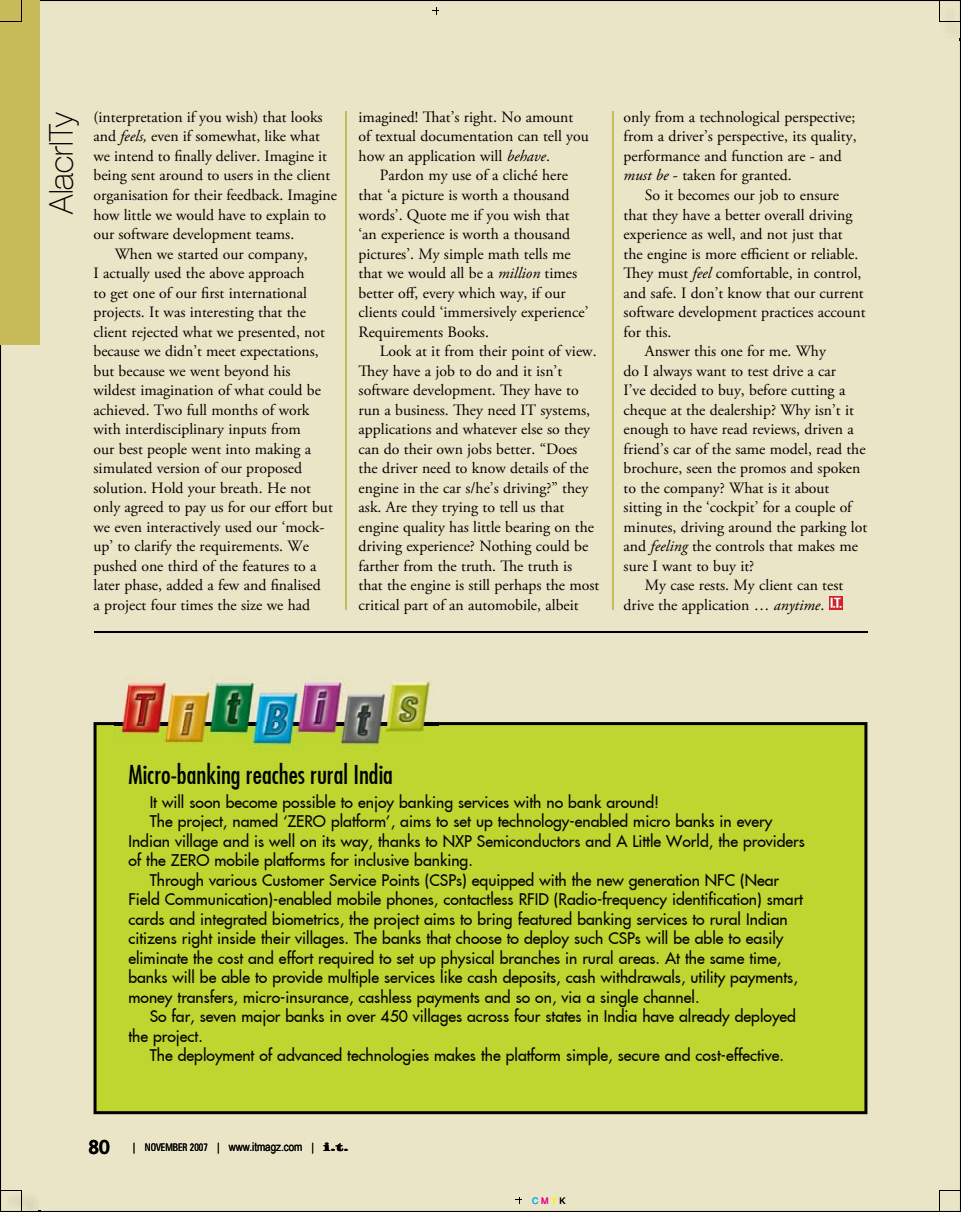
<style>
.page{position:relative;width:961px;height:1212px;background:#ebe5c7}
.page>*{position:absolute;margin:0;border:0;box-sizing:border-box;transform-origin:0 0}
.t1{font:100 expanded 33px "Helvetica Neue LT Pro";color:#000;scale:.85 1}
.t2{font:25.5px "Fujiyama";color:#000}
.t3{font:700 18px "News Gothic";color:#000;scale:.95 1}
.t4{font:15.75px/19.5px "Adobe Garamond Pro";color:#000}
.t5{font:15.75px "Fujiyama 2 Plain";color:#000}
.t6{font:12px "Arial Narrow";color:#000}
.t7{font:9px "Helvetica";color:#00adef}
.s1{font-style:italic}
.s2{font-family:"Times New Roman";font-weight:700;font-style:italic}
.s3{font-family:"Zurich BT";font-stretch:condensed;font-size:10.5px}
.s4{font-family:"Latin Wide"}
.s5{color:#ec008c}
.s6{color:#fff200}
.s7{color:#000}
</style>
<div class="page">
<div style="left:0;top:0;width:39px;height:344px;background:#c7ba58"></div>
<svg style="left:515px;top:1198px;width:7px;height:6px"></svg>
<svg style="left:432px;top:7px;width:7px;height:8px"></svg>
<svg style="left:939px;top:1190px;width:22px;height:22px"></svg>
<svg style="left:0;top:1190px;width:41px;height:22px"></svg>
<svg style="left:829px;top:596px;width:14px;height:13px"></svg>
<svg style="left:831px;top:598px;width:10px;height:10px"></svg>
<hr style="left:345px;top:111px;width:2px;height:498px;background:#c7ba58">
<hr style="left:612px;top:111px;width:1px;height:498px;background:#c7ba58">
<svg style="left:0;top:0;width:22px;height:22px"></svg>
<svg style="left:939px;top:0;width:22px;height:41px"></svg>
<hr style="left:94px;top:631px;width:773px;height:1px;background:#000">
<div style="left:94px;top:722px;width:773px;height:392px;background:#bed630"></div>
<img style="left:114px;top:676px;width:324px;height:75px">
<svg style="left:423px;top:111px;width:16px;height:11px"></svg>
<svg style="left:359px;top:364px;width:16px;height:12px"></svg>
<svg style="left:500px;top:384px;width:17px;height:11px"></svg>
<svg style="left:453px;top:403px;width:17px;height:12px"></svg>
<svg style="left:501px;top:559px;width:16px;height:12px"></svg>
<svg style="left:624px;top:267px;width:16px;height:11px"></svg>
<h1 class="t1" style="left:41px;top:213px;width:121px;rotate:-90deg">AlacrITy</h1>
<p class="t4" style="left:94px;top:108px;width:231px">(interpretation if you wish) that looks</p>
<p class="t4" style="left:94px;top:127px;width:228px">and <span class="s1">feels,</span> even if somewhat, like what</p>
<p class="t4" style="left:94px;top:147px;width:235px">we intend to finally deliver. Imagine it</p>
<p class="t4" style="left:94px;top:166px;width:238px">being sent around to users in the client</p>
<p class="t4" style="left:94px;top:186px;width:245px">organisation for their feedback. Imagine</p>
<p class="t4" style="left:94px;top:205px;width:234px">how little we would have to explain to</p>
<p class="t4" style="left:94px;top:225px;width:202px">our software development teams.</p>
<p class="t4" style="left:115px;top:244px;width:195px">When we started our company,</p>
<p class="t4" style="left:94px;top:264px;width:213px">I actually used the above approach</p>
<p class="t4" style="left:94px;top:283px;width:215px">to get one of our first international</p>
<p class="t4" style="left:94px;top:303px;width:214px">projects. It was interesting that the</p>
<p class="t4" style="left:94px;top:322px;width:233px">client rejected what we presented, not</p>
<p class="t4" style="left:94px;top:342px;width:227px">because we didn’t meet expectations,</p>
<p class="t4" style="left:94px;top:361px;width:199px">but because we went beyond his</p>
<p class="t4" style="left:94px;top:381px;width:229px">wildest imagination of what could be</p>
<p class="t4" style="left:94px;top:400px;width:218px">achieved. Two full months of work</p>
<p class="t4" style="left:94px;top:420px;width:209px">with interdisciplinary inputs from</p>
<p class="t4" style="left:94px;top:439px;width:219px">our best people went into making a</p>
<p class="t4" style="left:94px;top:459px;width:210px">simulated version of our proposed</p>
<p class="t4" style="left:94px;top:478px;width:219px">solution. Hold your breath. He not</p>
<p class="t4" style="left:94px;top:498px;width:241px">only agreed to pay us for our effort but</p>
<p class="t4" style="left:94px;top:517px;width:232px">we even interactively used our ‘mock-</p>
<p class="t4" style="left:94px;top:537px;width:217px">up’ to clarify the requirements. We</p>
<p class="t4" style="left:94px;top:556px;width:225px">pushed one third of the features to a</p>
<p class="t4" style="left:94px;top:576px;width:229px">later phase, added a few and finalised</p>
<p class="t4" style="left:94px;top:595px;width:218px">a project four times the size we had</p>
<p class="t4" style="left:359px;top:108px;width:232px;text-indent:81px">at’s right. No amount of textual documentation can tell you how an application will <span class="s1">behave</span>.</p>
<p class="t4" style="left:359px;top:166px;width:231px;text-indent:21px">Pardon my use of a cliché here that ‘a picture is worth a thousand words’. Quote me if you wish that ‘an experience is worth a thousand pictures’. My simple math tells me that we would all be a <span class="s1">million</span> times better off, every which way, if our clients could ‘immersively experience’<br>Requirements Books.</p>
<p class="t4" style="left:380px;top:342px;width:218px">Look at it from their point of view.</p>
<p class="t4" style="left:375px;top:361px;width:188px">ey have a job to do and it isn’t</p>
<p class="t4" style="left:359px;top:381px;width:139px">software development.</p>
<p class="t4" style="left:517px;top:381px;width:63px">ey have to</p>
<p class="t4" style="left:359px;top:400px;width:92px">run a business.</p>
<p class="t4" style="left:359px;top:108px;width:61px">imagined!</p>
<p class="t4" style="left:359px;top:400px;width:237px;text-indent:111px">ey need IT systems, applications and whatever else so they can do their own jobs better. “Does the driver need to know details of the engine in the car s/he’s driving?” they ask. Are they trying to tell us that engine quality has little bearing on the driving experience? Nothing could be farther from the truth.</p>
<p class="t4" style="left:359px;top:556px;width:242px;text-indent:159px">e truth is that the engine is still perhaps the most critical part of an automobile, albeit</p>
<p class="t4" style="left:624px;top:108px;width:234px">only from a technological perspective; from a driver’s perspective, its quality, performance and function are - and <span class="s1">must be</span> - taken for granted.</p>
<p class="t4" style="left:645px;top:186px;width:196px">So it becomes our job to ensure</p>
<p class="t4" style="left:624px;top:205px;width:230px">that they have a better overall driving</p>
<p class="t4" style="left:624px;top:225px;width:220px">experience as well, and not just that</p>
<p class="t4" style="left:624px;top:244px;width:236px">the engine is more efficient or reliable.</p>
<p class="t4" style="left:640px;top:264px;width:223px">ey must <span class="s1">feel</span> comfortable, in control,</p>
<p class="t4" style="left:624px;top:283px;width:242px">and safe. I don’t know that our current</p>
<p class="t4" style="left:624px;top:303px;width:244px">software development practices account</p>
<p class="t4" style="left:624px;top:322px;width:49px">for this.</p>
<p class="t4" style="left:645px;top:342px;width:183px">Answer this one for me. Why</p>
<p class="t4" style="left:624px;top:361px;width:214px">do I always want to test drive a car</p>
<p class="t4" style="left:624px;top:381px;width:223px">I’ve decided to buy, before cutting a</p>
<p class="t4" style="left:624px;top:400px;width:232px">cheque at the dealership? Why isn’t it</p>
<p class="t4" style="left:624px;top:420px;width:232px">enough to have read reviews, driven a</p>
<p class="t4" style="left:624px;top:439px;width:244px">friend’s car of the same model, read the</p>
<p class="t4" style="left:624px;top:459px;width:238px">brochure, seen the promos and spoken</p>
<p class="t4" style="left:624px;top:478px;width:207px">to the company? What is it about</p>
<p class="t4" style="left:624px;top:498px;width:230px">sitting in the ‘cockpit’ for a couple of</p>
<p class="t4" style="left:624px;top:517px;width:245px">minutes, driving around the parking lot</p>
<p class="t4" style="left:624px;top:537px;width:236px">and <span class="s1">feeling</span> the controls that makes me</p>
<p class="t4" style="left:624px;top:556px;width:132px">sure I want to buy it?</p>
<p class="t4" style="left:645px;top:576px;width:200px">My case rests. My client can test</p>
<p class="t4" style="left:624px;top:595px;width:202px">drive the application … <span class="s1">anytime</span>.</p>
<h2 class="t2" style="left:128px;top:758px;width:266px">Micro-banking reaches rural India</h2>
<p class="t5" style="left:150px;top:792px;width:511px">It will soon become possible to enjoy banking services with no bank around!</p>
<p class="t5" style="left:150px;top:811px;width:624px">The project, named ‘ZERO platform’, aims to set up technology-enabled micro banks in every</p>
<p class="t5" style="left:128px;top:831px;width:678px">Indian village and is well on its way, thanks to NXP Semiconductors and A Little World, the providers</p>
<p class="t5" style="left:128px;top:850px;width:346px">of the ZERO mobile platforms for inclusive banking.</p>
<p class="t5" style="left:150px;top:870px;width:631px">Through various Customer Service Points (CSPs) equipped with the new generation NFC (Near</p>
<p class="t5" style="left:128px;top:889px;width:676px">Field Communication)-enabled mobile phones, contactless RFID (Radio-frequency identification) smart</p>
<p class="t5" style="left:128px;top:909px;width:661px">cards and integrated biometrics, the project aims to bring featured banking services to rural Indian</p>
<p class="t5" style="left:128px;top:928px;width:657px">citizens right inside their villages. The banks that choose to deploy such CSPs will be able to easily</p>
<p class="t5" style="left:128px;top:948px;width:655px">eliminate the cost and effort required to set up physical branches in rural areas. At the same time,</p>
<p class="t5" style="left:128px;top:967px;width:671px">banks will be able to provide multiple services like cash deposits, cash withdrawals, utility payments,</p>
<p class="t5" style="left:128px;top:987px;width:573px">money transfers, micro-insurance, cashless payments and so on, via a single channel.</p>
<p class="t5" style="left:150px;top:1006px;width:648px">So far, seven major banks in over 450 villages across four states in India have already deployed</p>
<p class="t5" style="left:128px;top:1026px;width:76px">the project.</p>
<p class="t5" style="left:150px;top:1045px;width:636px">The deployment of advanced technologies makes the platform simple, secure and cost-effective.</p>
<p class="t3" style="left:89px;top:1135px;width:24px">80</p>
<p class="t6" style="left:133px;top:1137px;width:217px"><span class="s2">|</span> <span class="s3">NOVEMBER 2007</span> <span class="s2">|</span> www.itmagz.com <span class="s2">|</span> <span class="s4">i.t.</span></p>
<p class="t7" style="left:532px;top:1195px;width:35px">C<span class="s5">M</span><span class="s6">Y</span> <span class="s7">K</span></p>
</div>
